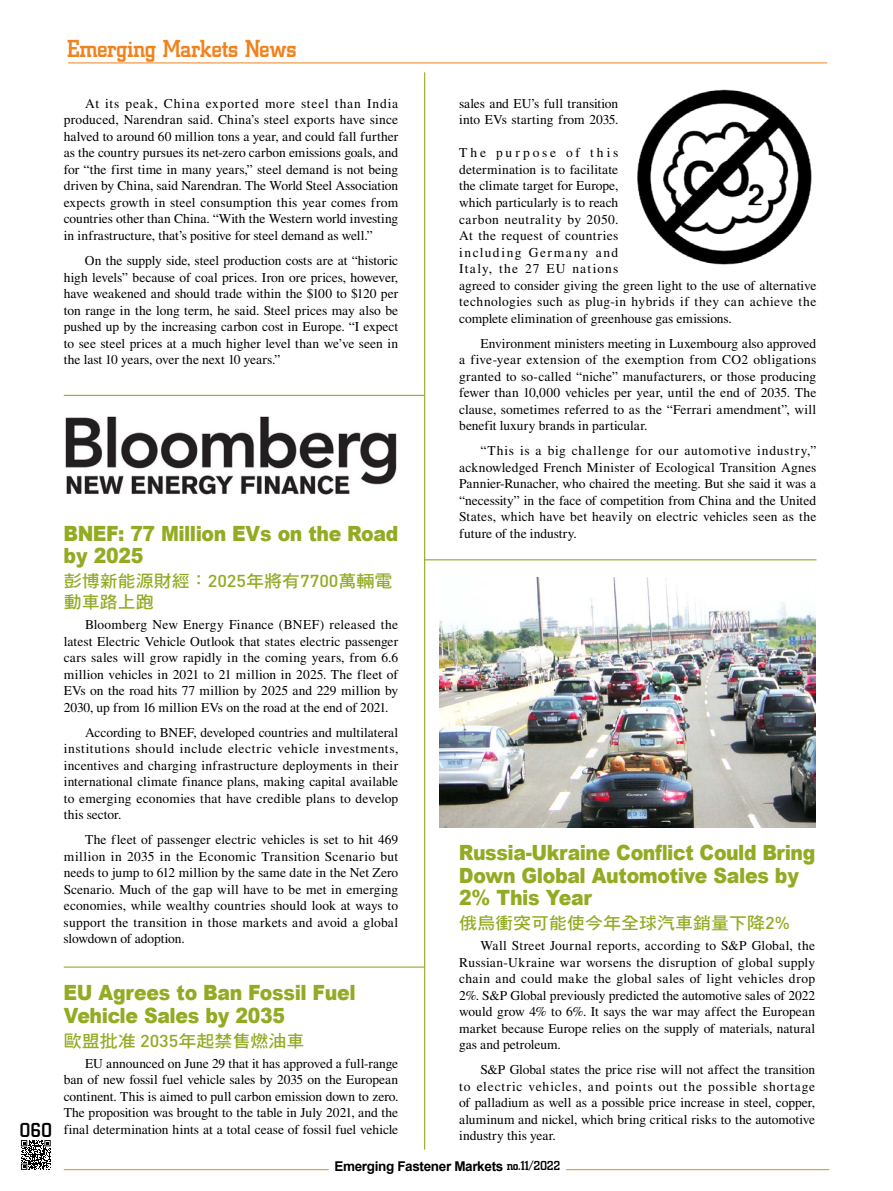
<style>
.page{position:relative;width:893px;height:1191px;background:#fff}
.page>*{position:absolute;margin:0;border:0;box-sizing:border-box;transform-origin:0 0}
.t1{font:500 25.5px "City D";letter-spacing:-.025em;color:#f0831e}
.t2{font:900 21px/22.5px "Arial";letter-spacing:-.02em;color:#92ab23;scale:.9 1}
.t3{font:500 21px "City D";color:#000}
.t4{font:17.1px/21px "DF Hei Std W7";color:#92ab23;scale:1.05 1}
.t5{font:13.5px/16.5px "Times LT Std";letter-spacing:.005em;color:#000;text-align:justify}
.t6{font:700 13.5px "Arial";letter-spacing:-.025em;color:#000}
.s1{font-family:"DIN Pro";font-weight:500}
.s2{font-family:"City D";font-weight:500}
</style>
<div class="page">
<hr style="left:68px;top:63px;width:759px;height:1px;background:#f0831e">
<hr style="left:566px;top:1169px;width:263px;height:1px;background:#f0831e">
<hr style="left:64px;top:1169px;width:265px;height:1px;background:#f0831e">
<svg style="left:21px;top:1140px;width:30px;height:30px"></svg>
<hr style="left:64px;top:395px;width:360px;height:1px;background:#92ab23">
<hr style="left:424px;top:559px;width:392px;height:1px;background:#92ab23">
<hr style="left:64px;top:966px;width:361px;height:1px;background:#92ab23">
<hr style="left:424px;top:72px;width:1px;height:1077px;background:#92ab23">
<img style="left:65px;top:416px;width:332px;height:79px">
<img style="left:637px;top:89px;width:175px;height:176px">
<img style="left:439px;top:577px;width:376px;height:250px">
<h1 class="t1" style="left:67px;top:35px;width:231px">Emerging Markets News</h1>
<h2 class="t3" style="left:19px;top:1119px;width:34px">060</h2>
<p class="t5" style="left:64px;top:95px;width:336px;text-indent:21px">At its peak, China exported more steel than India produced, Narendran said. China’s steel exports have since halved to around 60 million tons a year, and could fall further as the country pursues its net-zero carbon emissions goals, and for “the first time in many years,” steel demand is not being driven by China, said Narendran. The World Steel Association expects growth in steel consumption this year comes from countries other than China. “With the Western world investing in infrastructure, that’s positive for steel demand as well.”</p>
<p class="t5" style="left:64px;top:252px;width:336px;text-indent:21px">On the supply side, steel production costs are at “historic high levels” because of coal prices. Iron ore prices, however, have weakened and should trade within the $100 to $120 per ton range in the long term, he said. Steel prices may also be pushed up by the increasing carbon cost in Europe. “I expect to see steel prices at a much higher level than we’ve seen in the last 10 years, over the next 10 years.”</p>
<h2 class="t2" style="left:63px;top:521px;width:374px">BNEF: 77 Million EVs on the Road by 2025</h2>
<p class="t4" style="left:64px;top:570px;width:315px">彭博新能源財經：<span class="s1">2025</span>年將有<span class="s1">7700</span>萬輛電動車路上跑</p>
<p class="t5" style="left:64px;top:616px;width:336px;text-indent:21px">Bloomberg New Energy Finance (BNEF) released the latest Electric Vehicle Outlook that states electric passenger cars sales will grow rapidly in the coming years, from 6.6 million vehicles in 2021 to 21 million in 2025. The fleet of EVs on the road hits 77 million by 2025 and 229 million by 2030, up from 16 million EVs on the road at the end of 2021.</p>
<p class="t5" style="left:64px;top:724px;width:336px;text-indent:21px">According to BNEF, developed countries and multilateral institutions should include electric vehicle investments, incentives and charging infrastructure deployments in their international climate finance plans, making capital available to emerging economies that have credible plans to develop this sector.</p>
<p class="t5" style="left:64px;top:831px;width:336px;text-indent:21px">The fleet of passenger electric vehicles is set to hit 469 million in 2035 in the Economic Transition Scenario but needs to jump to 612 million by the same date in the Net Zero Scenario. Much of the gap will have to be met in emerging economies, while wealthy countries should look at ways to support the transition in those markets and avoid a global slowdown of adoption.</p>
<h2 class="t2" style="left:64px;top:980px;width:326px">EU Agrees to Ban Fossil Fuel<br>Vehicle Sales by 2035</h2>
<p class="t4" style="left:64px;top:1029px;width:231px">歐盟批准 <span class="s1">2035</span>年起禁售燃油車</p>
<p class="t5" style="left:64px;top:1055px;width:336px;text-indent:21px">EU announced on June 29 that it has approved a full-range ban of new fossil fuel vehicle sales by 2035 on the European continent. This is aimed to pull carbon emission down to zero.<br>The proposition was brought to the table in July 2021, and the final determination hints at a total cease of fossil fuel vehicle</p>
<p class="t5" style="left:459px;top:95px;width:161px">sales and EU’s full transition into EVs starting from 2035.</p>
<p class="t5" style="left:459px;top:145px;width:359px;text-align:left">The purpose of this<br>determination is to facilitate<br>the climate target for Europe,<br>which particularly is to reach<br>carbon neutrality by 2050.<br>At the request of countries<br>including Germany and<br>Italy, the 27 EU nations<br>agreed to consider giving the green light to the use of alternative technologies such as plug-in hybrids if they can achieve the complete elimination of greenhouse gas emissions.</p>
<p class="t5" style="left:459px;top:335px;width:359px;text-indent:21px">Environment ministers meeting in Luxembourg also approved a five-year extension of the exemption from CO2 obligations granted to so-called “niche” manufacturers, or those producing fewer than 10,000 vehicles per year, until the end of 2035. The clause, sometimes referred to as the “Ferrari amendment”, will benefit luxury brands in particular.</p>
<p class="t5" style="left:459px;top:442px;width:359px;text-indent:21px">“This is a big challenge for our automotive industry,” acknowledged French Minister of Ecological Transition Agnes Pannier-Runacher, who chaired the meeting. But she said it was a “necessity” in the face of competition from China and the United States, which have bet heavily on electric vehicles seen as the future of the industry.</p>
<h2 class="t2" style="left:459px;top:840px;width:397px">Russia-Ukraine Conflict Could Bring<br>Down Global Automotive Sales by<br>2% This Year</h2>
<p class="t4" style="left:459px;top:912px;width:317px">俄烏衝突可能使今年全球汽車銷量下降<span class="s1">2%</span></p>
<p class="t5" style="left:459px;top:937px;width:357px;text-indent:21px">Wall Street Journal reports, according to S&amp;P Global, the Russian-Ukraine war worsens the disruption of global supply chain and could make the global sales of light vehicles drop 2%. S&amp;P Global previously predicted the automotive sales of 2022 would grow 4% to 6%. It says the war may affect the European market because Europe relies on the supply of materials, natural gas and petroleum.</p>
<p class="t5" style="left:459px;top:1061px;width:358px;text-indent:21px">S&amp;P Global states the price rise will not affect the transition to electric vehicles, and points out the possible shortage of palladium as well as a possible price increase in steel, copper, aluminum and nickel, which bring critical risks to the automotive industry this year.</p>
<p class="t6" style="left:334px;top:1156px;width:227px">Emerging Fastener Markets <span class="s2">no.11/2022</span></p>
</div>
